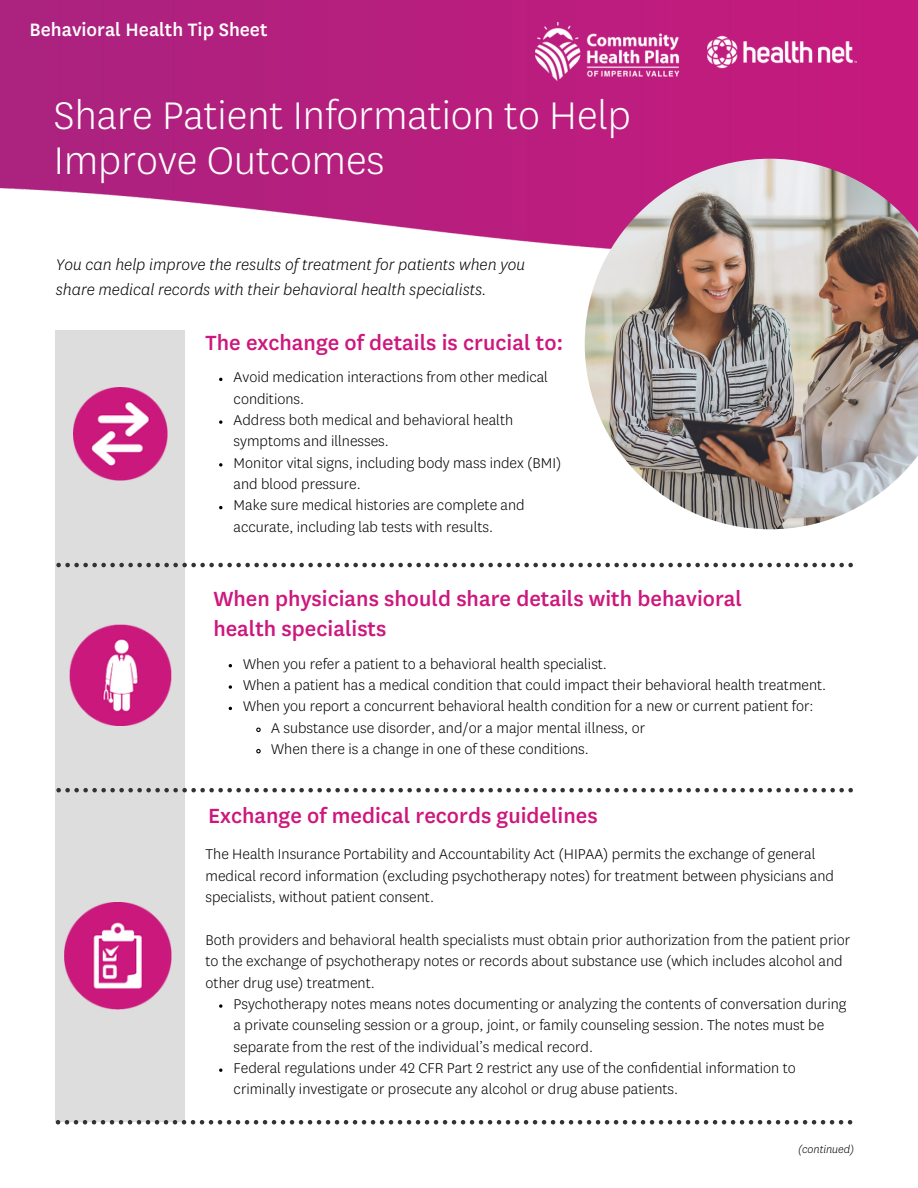
<style>
.page{position:relative;width:918px;height:1188px;background:#fff}
.page>*{position:absolute;margin:0;border:0;box-sizing:border-box;transform-origin:0 0}
.t1{font:300 45px/45px "Centene Sans";color:#fff}
.t2{font:500 24px/30.5px "Centene Sans";color:#cd177d}
.t3{font:500 21px "Centene Sans";color:#fff}
.t4{font:italic 300 18px/24.8px "Centene Sans";letter-spacing:.09em;color:#000}
.t5{font:300 16.5px/21.3px "Centene Sans";color:#000}
.t6{font:italic 300 12.45px "Centene Sans";color:#000}
</style>
<div class="page">
<img style="left:0;top:0;width:918px;height:247px">
<div style="left:56px;top:330px;width:129px;height:792px;background:#ddd"></div>
<svg style="left:56px;top:1120px;width:796px;height:4px"></svg>
<img style="left:585px;top:159px;width:333px;height:370px">
<svg style="left:56px;top:563px;width:797px;height:4px"></svg>
<img style="left:74px;top:387px;width:93px;height:94px">
<img style="left:69px;top:624px;width:103px;height:102px">
<img style="left:65px;top:903px;width:107px;height:107px">
<svg style="left:56px;top:788px;width:797px;height:4px"></svg>
<img style="left:536px;top:22px;width:321px;height:59px">
<svg style="left:219px;top:420px;width:3px;height:4px"></svg>
<svg style="left:219px;top:463px;width:3px;height:4px"></svg>
<svg style="left:229px;top:685px;width:3px;height:4px"></svg>
<svg style="left:256px;top:727px;width:5px;height:6px"></svg>
<svg style="left:256px;top:748px;width:5px;height:6px"></svg>
<svg style="left:219px;top:1004px;width:3px;height:4px"></svg>
<p class="t3" style="left:29px;top:20px;width:240px">Behavioral Health Tip Sheet</p>
<h1 class="t1" style="left:54px;top:95px;width:579px">Share Patient Information to Help<br>Improve Outcomes</h1>
<p class="t4" style="left:56px;top:253px;width:471px">You can help improve the results of treatment for patients when you share medical records with their behavioral health specialists.</p>
<h2 class="t2" style="left:206px;top:329px;width:359px">The exchange of details is crucial to:</h2>
<p class="t5" style="left:234px;top:367px;width:316px">Avoid medication interactions from other medical conditions.</p>
<p class="t5" style="left:234px;top:410px;width:281px">Address both medical and behavioral health symptoms and illnesses.</p>
<p class="t5" style="left:234px;top:453px;width:329px">Monitor vital signs, including body mass index (BMI) and blood pressure.</p>
<p class="t5" style="left:234px;top:496px;width:293px">Make sure medical histories are complete and accurate, including lab tests with results.</p>
<h2 class="t2" style="left:213px;top:584px;width:530px">When physicians should share details with behavioral health specialists</h2>
<p class="t5" style="left:243px;top:654px;width:365px">When you refer a patient to a behavioral health specialist.</p>
<p class="t5" style="left:243px;top:675px;width:585px">When a patient has a medical condition that could impact their behavioral health treatment.</p>
<p class="t5" style="left:243px;top:696px;width:572px">When you report a concurrent behavioral health condition for a new or current patient for:</p>
<p class="t5" style="left:271px;top:718px;width:375px">A substance use disorder, and/or a major mental illness, or</p>
<p class="t5" style="left:271px;top:739px;width:319px">When there is a change in one of these conditions.</p>
<h2 class="t2" style="left:208px;top:801px;width:391px">Exchange of medical records guidelines</h2>
<p class="t5" style="left:206px;top:844px;width:630px">The Health Insurance Portability and Accountability Act (HIPAA) permits the exchange of general medical record information (excluding psychotherapy notes) for treatment between physicians and specialists, without patient consent.</p>
<p class="t5" style="left:206px;top:930px;width:646px">Both providers and behavioral health specialists must obtain prior authorization from the patient prior to the exchange of psychotherapy notes or records about substance use (which includes alcohol and other drug use) treatment.</p>
<p class="t5" style="left:234px;top:994px;width:614px">Psychotherapy notes means notes documenting or analyzing the contents of conversation during a private counseling session or a group, joint, or family counseling session. The notes must be separate from the rest of the individual’s medical record.</p>
<p class="t5" style="left:234px;top:1058px;width:564px">Federal regulations under 42 CFR Part 2 restrict any use of the confidential information to criminally investigate or prosecute any alcohol or drug abuse patients.</p>
<p class="t6" style="left:798px;top:1143px;width:58px">(continued)</p>
</div>
